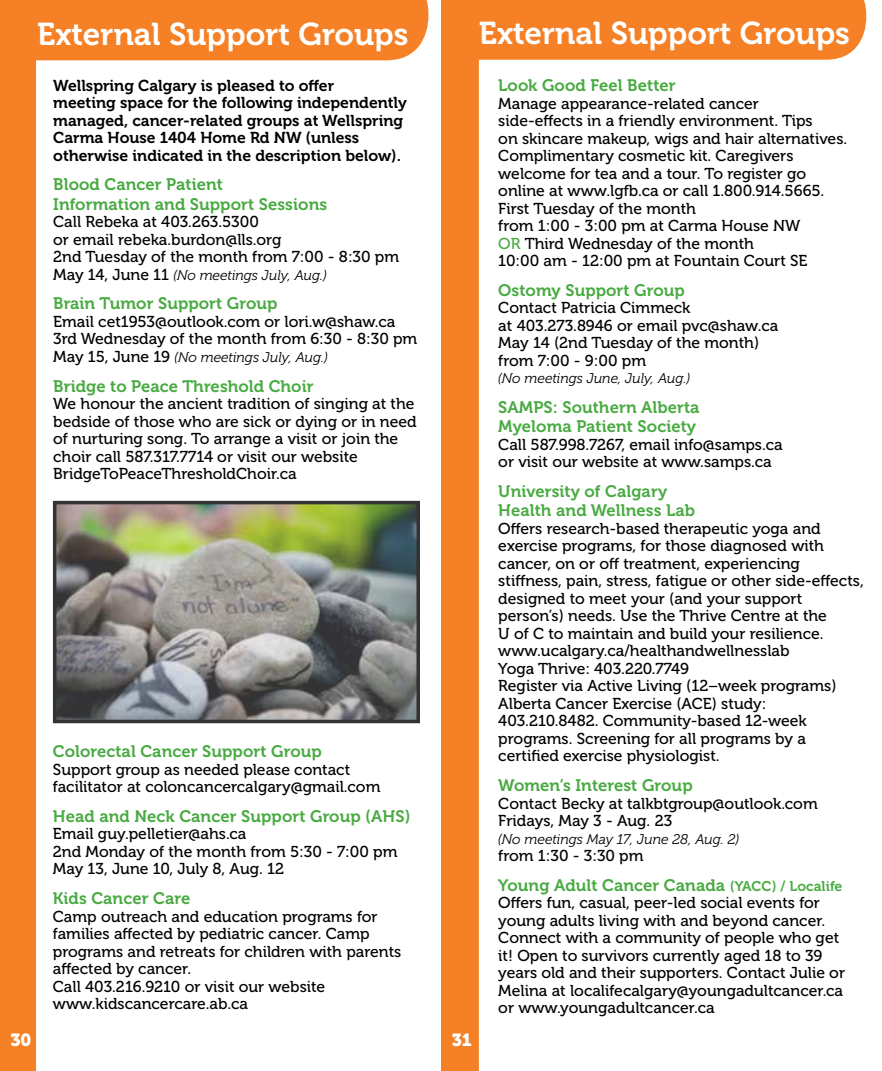
<style>
.page{position:relative;width:882px;height:1071px;background:#fff}
.page>*{position:absolute;margin:0;border:0;box-sizing:border-box;transform-origin:0 0}
.t1{font:31.5px "Museo 700";color:#fff}
.t2{font:17.5px "Museo 900";color:#fff}
.t3{font:16.62px/19.2px "Museo 700";letter-spacing:.005em;color:#49aa42}
.t4{font:15.75px/17.5px "Museo 500";color:#000}
.t5{font:15.75px/17.5px "Museo 700";color:#000}
.t6{font:italic 14px "Museo 300";letter-spacing:-.005em;color:#000}
.s1{font-family:"Museo 500";font-style:normal;font-size:15.75px}
.s2{color:#49aa42}
.s3{font-size:14px}
</style>
<div class="page">
<div style="left:36px;top:0;width:392px;height:60px;background:#f58025"></div>
<div style="left:0;top:0;width:36px;height:1071px;background:#f58025"></div>
<img style="left:58px;top:506px;width:357px;height:212px">
<div style="left:53px;top:501px;width:367px;height:222px;border:4px solid #000"></div>
<div style="left:37px;top:21px;width:373px;height:30px;background:#f58025"></div>
<div style="left:479px;top:0;width:387px;height:60px;background:#f58025"></div>
<div style="left:479px;top:21px;width:372px;height:29px;background:#f58025"></div>
<div style="left:441px;top:0;width:38px;height:1071px;background:#f58025"></div>
<h1 class="t1" style="left:37px;top:17px;width:373px">External Support Groups</h1>
<p class="t5" style="left:53px;top:77px;width:355px">Wellspring Calgary is pleased to offer<br>meeting space for the following independently managed, cancer-related groups at Wellspring Carma House 1404 Home Rd NW (unless otherwise indicated in the description below).</p>
<p class="t3" style="left:53px;top:175px;width:275px">Blood Cancer Patient<br>Information and Support Sessions</p>
<p class="t4" style="left:53px;top:213px;width:348px">Call Rebeka at 403.263.5300<br>or email rebeka.burdon@lls.org<br>2nd Tuesday of the month from 7:00 - 8:30 pm</p>
<p class="t6" style="left:53px;top:267px;width:275px"><span class="s1">May 14, June 11</span> (No meetings July, Aug.)</p>
<p class="t3" style="left:53px;top:294px;width:226px">Brain Tumor Support Group</p>
<p class="t4" style="left:53px;top:313px;width:366px">Email cet1953@outlook.com or lori.w@shaw.ca<br>3rd Wednesday of the month from 6:30 - 8:30 pm</p>
<p class="t6" style="left:53px;top:349px;width:276px"><span class="s1">May 15, June 19</span> (No meetings July, Aug.)</p>
<p class="t3" style="left:53px;top:376px;width:262px">Bridge to Peace Threshold Choir</p>
<p class="t4" style="left:53px;top:395px;width:365px">We honour the ancient tradition of singing at the bedside of those who are sick or dying or in need of nurturing song. To arrange a visit or join the choir call 587.317.7714 or visit our website BridgeToPeaceThresholdChoir.ca</p>
<p class="t2" style="left:10px;top:1030px;width:22px">30</p>
<p class="t3" style="left:53px;top:742px;width:270px">Colorectal Cancer Support Group</p>
<p class="t4" style="left:53px;top:761px;width:329px">Support group as needed please contact facilitator at coloncancercalgary@gmail.com</p>
<p class="t3" style="left:53px;top:807px;width:359px">Head and Neck Cancer Support Group (AHS)</p>
<p class="t4" style="left:53px;top:825px;width:346px">Email guy.pelletier@ahs.ca<br>2nd Monday of the month from 5:30 - 7:00 pm<br>May 13, June 10, July 8, Aug. 12</p>
<p class="t3" style="left:53px;top:889px;width:139px">Kids Cancer Care</p>
<p class="t4" style="left:53px;top:908px;width:350px">Camp outreach and education programs for families affected by pediatric cancer. Camp programs and retreats for children with parents affected by cancer.<br>Call 403.216.9210 or visit our website www.kidscancercare.ab.ca</p>
<h1 class="t1" style="left:479px;top:16px;width:373px">External Support Groups</h1>
<p class="t2" style="left:452px;top:1030px;width:22px">31</p>
<p class="t3" style="left:498px;top:76px;width:179px">Look Good Feel Better</p>
<p class="t4" style="left:498px;top:95px;width:350px">Manage appearance-related cancer side-effects in a friendly environment. Tips<br>on skincare makeup, wigs and hair alternatives.<br>Complimentary cosmetic kit. Caregivers welcome for tea and a tour. To register go online at www.lgfb.ca or call 1.800.914.5665.<br>First Tuesday of the month<br>from 1:00 - 3:00 pm at Carma House NW<br><span class="s2">OR</span> Third Wednesday of the month<br>10:00 am - 12:00 pm at Fountain Court SE</p>
<p class="t3" style="left:498px;top:281px;width:188px">Ostomy Support Group</p>
<p class="t4" style="left:498px;top:300px;width:282px">Contact Patricia Cimmeck<br>at 403.273.8946 or email pvc@shaw.ca<br>May 14 (2nd Tuesday of the month) from 7:00 - 9:00 pm</p>
<p class="t6" style="left:498px;top:371px;width:193px">(No meetings June, July, Aug.)</p>
<p class="t3" style="left:498px;top:398px;width:203px">SAMPS: Southern Alberta<br>Myeloma Patient Society</p>
<p class="t4" style="left:498px;top:436px;width:286px">Call 587.998.7267, email info@samps.ca or visit our website at www.samps.ca</p>
<p class="t3" style="left:498px;top:482px;width:198px">University of Calgary<br>Health and Wellness Lab</p>
<p class="t4" style="left:498px;top:520px;width:367px">Offers research-based therapeutic yoga and exercise programs, for those diagnosed with cancer, on or off treatment, experiencing stiffness, pain, stress, fatigue or other side-effects, designed to meet your (and your support person’s) needs. Use the Thrive Centre at the<br>U of C to maintain and build your resilience. www.ucalgary.ca/healthandwellnesslab<br>Yoga Thrive: 403.220.7749<br>Register via Active Living (12–week programs)<br>Alberta Cancer Exercise (ACE) study:<br>403.210.8482. Community-based 12-week programs. Screening for all programs by a certified exercise physiologist.</p>
<p class="t3" style="left:498px;top:776px;width:196px">Women’s Interest Group</p>
<p class="t4" style="left:498px;top:795px;width:321px">Contact Becky at talkbtgroup@outlook.com<br>Fridays, May 3 - Aug. 23</p>
<p class="t6" style="left:498px;top:831px;width:242px">(No meetings May 17, June 28, Aug. 2)</p>
<p class="t4" style="left:498px;top:847px;width:147px">from 1:30 - 3:30 pm</p>
<p class="t3" style="left:498px;top:876px;width:346px">Young Adult Cancer Canada <span class="s3">(YACC) / Localife</span></p>
<p class="t4" style="left:498px;top:895px;width:348px">Offers fun, casual, peer-led social events for young adults living with and beyond cancer.<br>Connect with a community of people who get it! Open to survivors currently aged 18 to 39 years old and their supporters. Contact Julie or Melina at localifecalgary@youngadultcancer.ca or www.youngadultcancer.ca</p>
</div>
